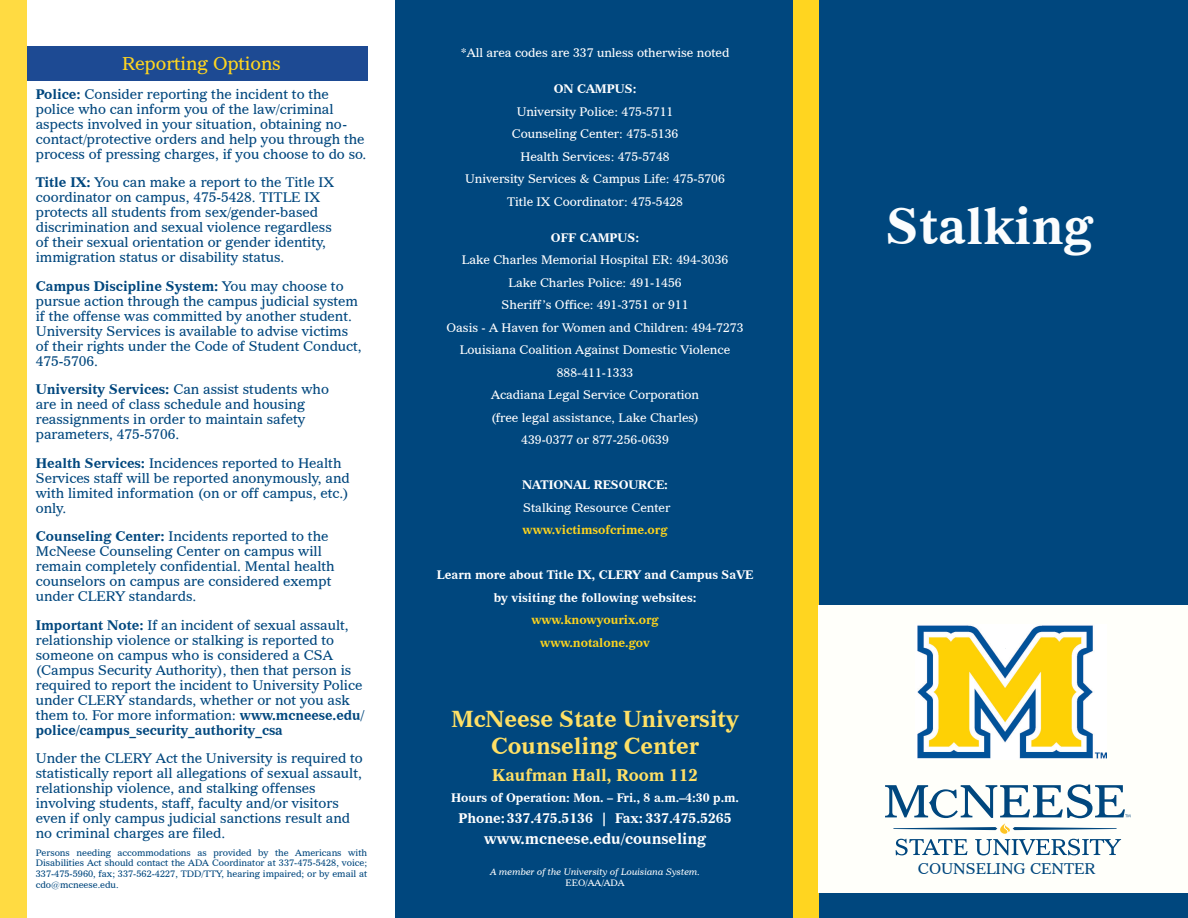
<style>
.page{position:relative;width:1188px;height:918px;background:#fff}
.page>*{position:absolute;margin:0;border:0;box-sizing:border-box;transform-origin:0 0}
.t1{font:700 49.5px "Imperial BT";color:#fbfdfe}
.t2{font:700 22.5px "Imperial BT";color:#ffe065}
.t3{font:18px "Imperial BT";color:#ffd520}
.t4{font:700 16.5px "Imperial BT";color:#ffe065}
.t5{font:700 15px "Imperial BT";color:#fff}
.t6{font:15px "Imperial BT";color:#00477e}
.t7{font:13.5px/15px "Imperial BT";color:#00477e}
.t8{font:700 13.5px "Imperial BT";color:#fff}
.t9{font:12px "Imperial BT";color:#fff}
.t10{font:700 12px/22.5px "Imperial BT";color:#fff;text-align:center}
.t11{font:700 12px "Imperial BT";color:#fed41d}
.t12{font:9px/10.8px "Imperial BT";color:#00477e;text-align:justify}
.t13{font:italic 9px "Imperial BT";color:#fff}
.t14{font:9px "Imperial BT";color:#fff}
.s1{font-weight:700}
</style>
<div class="page">
<div style="left:27px;top:46px;width:340px;height:35px;background:#1d4a93"></div>
<div style="left:0;top:0;width:27px;height:918px;background:#ffdb42"></div>
<div style="left:395px;top:0;width:793px;height:918px;background:#00477e"></div>
<div style="left:793px;top:0;width:26px;height:918px;background:#ffd520"></div>
<div style="left:819px;top:605px;width:369px;height:287px;background:#fffffa"></div>
<img style="left:917px;top:625px;width:190px;height:134px">
<svg style="left:885px;top:784px;width:245px;height:71px"></svg>
<p class="t3" style="left:122px;top:53px;width:160px">Reporting Options</p>
<p class="t7" style="left:36px;top:86px;width:332px"><span class="s1">Police:</span> Consider reporting the incident to the police who can inform you of the law/criminal aspects involved in your situation, obtaining no&shy;contact/protective orders and help you through the process of pressing charges, if you choose to do so.</p>
<p class="t7" style="left:36px;top:175px;width:300px"><span class="s1">Title IX:</span> You can make a report to the Title IX coordinator on campus, 475-5428. TITLE IX protects all students from sex/gender-based discrimination and sexual violence regardless of their sexual orientation or gender identity, immigration status or disability status.</p>
<p class="t7" style="left:36px;top:278px;width:328px"><span class="s1">Campus Discipline System:</span> You may choose to pursue action through the campus judicial system if the offense was committed by another student.<br>University Services is available to advise victims of their rights under the Code of Student Conduct, 475-5706.</p>
<p class="t7" style="left:36px;top:382px;width:295px"><span class="s1">University Services:</span> Can assist students who are in need of class schedule and housing reassignments in order to maintain safety parameters, 475-5706.</p>
<p class="t7" style="left:36px;top:455px;width:316px"><span class="s1">Health Services:</span> Incidences reported to Health Services staff will be reported anonymously, and with limited information (on or off campus, etc.) only.</p>
<p class="t7" style="left:36px;top:529px;width:300px"><span class="s1">Counseling Center:</span> Incidents reported to the McNeese Counseling Center on campus will remain completely confidential. Mental health counselors on campus are considered exempt under CLERY standards.</p>
<p class="t7" style="left:36px;top:617px;width:330px"><span class="s1">Important Note:</span> If an incident of sexual assault, relationship violence or stalking is reported to someone on campus who is considered a CSA (Campus Security Authority), then that person is required to report the incident to University Police under CLERY standards, whether or not you ask them to. For more information: <span class="s1">www.mcneese.edu/ police/campus_security_authority_csa</span></p>
<p class="t7" style="left:36px;top:751px;width:329px">Under the CLERY Act the University is required to statistically report all allegations of sexual assault, relationship violence, and stalking offenses involving students, staff, faculty and/or visitors even if only campus judicial sanctions result and no criminal charges are filed.</p>
<p class="t12" style="left:36px;top:847px;width:333px">Persons needing accommodations as provided by the Americans with Disabilities Act should contact the ADA Coordinator at 337-475-5428, voice; 337-475-5960, fax; 337-562-4227, TDD/TTY, hearing impaired; or by email at cdo@mcneese.edu.</p>
<p class="t9" style="left:461px;top:45px;width:270px">*All area codes are 337 unless otherwise noted</p>
<p class="t10" style="left:554px;top:77px;width:84px">ON CAMPUS:</p>
<p class="t9" style="left:517px;top:104px;width:158px">University Police: 475-5711</p>
<p class="t9" style="left:512px;top:126px;width:168px">Counseling Center: 475-5136</p>
<p class="t9" style="left:520px;top:149px;width:151px">Health Services: 475-5748</p>
<p class="t9" style="left:465px;top:171px;width:261px">University Services &amp; Campus Life: 475-5706</p>
<p class="t9" style="left:507px;top:194px;width:178px">Title IX Coordinator: 475-5428</p>
<p class="t10" style="left:551px;top:226px;width:90px">OFF CAMPUS:</p>
<p class="t9" style="left:462px;top:252px;width:268px">Lake Charles Memorial Hospital ER: 494-3036</p>
<p class="t9" style="left:508px;top:275px;width:175px">Lake Charles Police: 491-1456</p>
<p class="t9" style="left:502px;top:297px;width:188px">Sheriff’s Office: 491-3751 or 911</p>
<p class="t9" style="left:447px;top:320px;width:299px">Oasis - A Haven for Women and Children: 494-7273</p>
<p class="t9" style="left:460px;top:342px;width:272px">Louisiana Coalition Against Domestic Violence</p>
<p class="t9" style="left:557px;top:365px;width:78px">888-411-1333</p>
<p class="t9" style="left:491px;top:387px;width:210px">Acadiana Legal Service Corporation</p>
<p class="t9" style="left:491px;top:410px;width:210px">(free legal assistance, Lake Charles)</p>
<p class="t9" style="left:521px;top:432px;width:149px">439-0377 or 877-256-0639</p>
<p class="t10" style="left:522px;top:473px;width:147px">NATIONAL RESOURCE:</p>
<p class="t9" style="left:523px;top:500px;width:149px">Stalking Resource Center</p>
<p class="t11" style="left:523px;top:522px;width:146px">www.victimsofcrime.org</p>
<p class="t10" style="left:437px;top:563px;width:318px">Learn more about Title IX, CLERY and Campus SaVE by visiting the following websites:</p>
<p class="t11" style="left:531px;top:612px;width:129px">www.knowyourix.org</p>
<p class="t11" style="left:540px;top:635px;width:111px">www.notalone.gov</p>
<p class="t2" style="left:451px;top:705px;width:289px">McNeese State University</p>
<p class="t2" style="left:491px;top:732px;width:209px">Counseling Center</p>
<p class="t4" style="left:492px;top:765px;width:207px">Kaufman Hall, Room 112</p>
<p class="t10" style="left:451px;top:786px;width:290px">Hours of Operation: Mon. – Fri., 8 a.m.–4:30 p.m.</p>
<p class="t8" style="left:459px;top:810px;width:275px">Phone:337.475.5136 | Fax: 337.475.5265</p>
<p class="t5" style="left:484px;top:829px;width:224px">www.mcneese.edu/counseling</p>
<p class="t13" style="left:490px;top:867px;width:212px">A member of the University of Louisiana System.</p>
<p class="t14" style="left:566px;top:878px;width:61px">EEO/AA/ADA</p>
<p class="t1" style="left:887px;top:196px;width:208px">Stalking</p>
<p class="t6" style="left:918px;top:860px;width:179px">COUNSELING CENTER</p>
</div>
